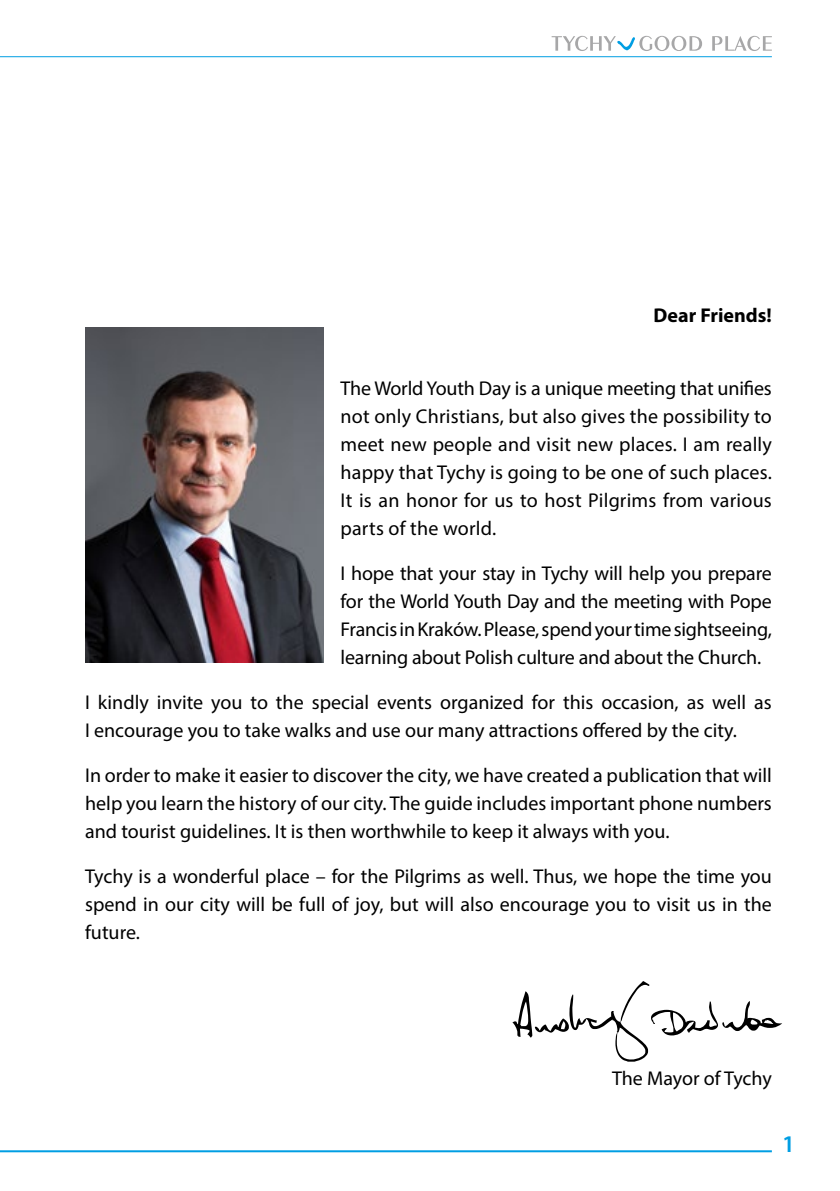
<style>
.page{position:relative;width:840px;height:1191px;background:#fff}
.page>*{position:absolute;margin:0;border:0;box-sizing:border-box;transform-origin:0 0}
.t1{font:600 24px "Myriad Pro";color:#009ee3}
.t2{font:20px/28px "Myriad Pro";color:#000;text-align:justify}
.t3{font:700 20px "Myriad Pro";color:#000}
</style>
<div class="page">
<hr style="left:0;top:1150px;width:771px;height:2px;background:#009ee3">
<hr style="left:0;top:56px;width:771px;height:1px;background:#009ee3">
<svg style="left:551px;top:36px;width:220px;height:15px"></svg>
<img style="left:85px;top:328px;width:238px;height:334px">
<svg style="left:512px;top:981px;width:269px;height:81px"></svg>
<p class="t3" style="left:653px;top:302px;width:120px">Dear Friends!</p>
<p class="t2" style="left:340px;top:374px;width:432px">The World Youth Day is a unique meeting that unifies not only Christians, but also gives the possibility to meet new people and visit new places. I am really happy that Tychy is going to be one of such places.<br>It is an honor for us to host Pilgrims from various parts of the world.</p>
<p class="t2" style="left:340px;top:559px;width:432px">I hope that your stay in Tychy will help you prepare for the World Youth Day and the meeting with Pope Francis in Kraków. Please, spend your time sightseeing, learning about Polish culture and about the Church.</p>
<p class="t2" style="left:85px;top:688px;width:687px">I kindly invite you to the special events organized for this occasion, as well as<br>I encourage you to take walks and use our many attractions offered by the city.</p>
<p class="t2" style="left:85px;top:761px;width:688px">In order to make it easier to discover the city, we have created a publication that will help you learn the history of our city. The guide includes important phone numbers and tourist guidelines. It is then worthwhile to keep it always with you.</p>
<p class="t2" style="left:85px;top:862px;width:688px">Tychy is a wonderful place – for the Pilgrims as well. Thus, we hope the time you spend in our city will be full of joy, but will also encourage you to visit us in the future.</p>
<p class="t2" style="left:611px;top:1064px;width:161px">The Mayor of Tychy</p>
<p class="t1" style="left:781px;top:1129px;width:14px">1</p>
</div>
